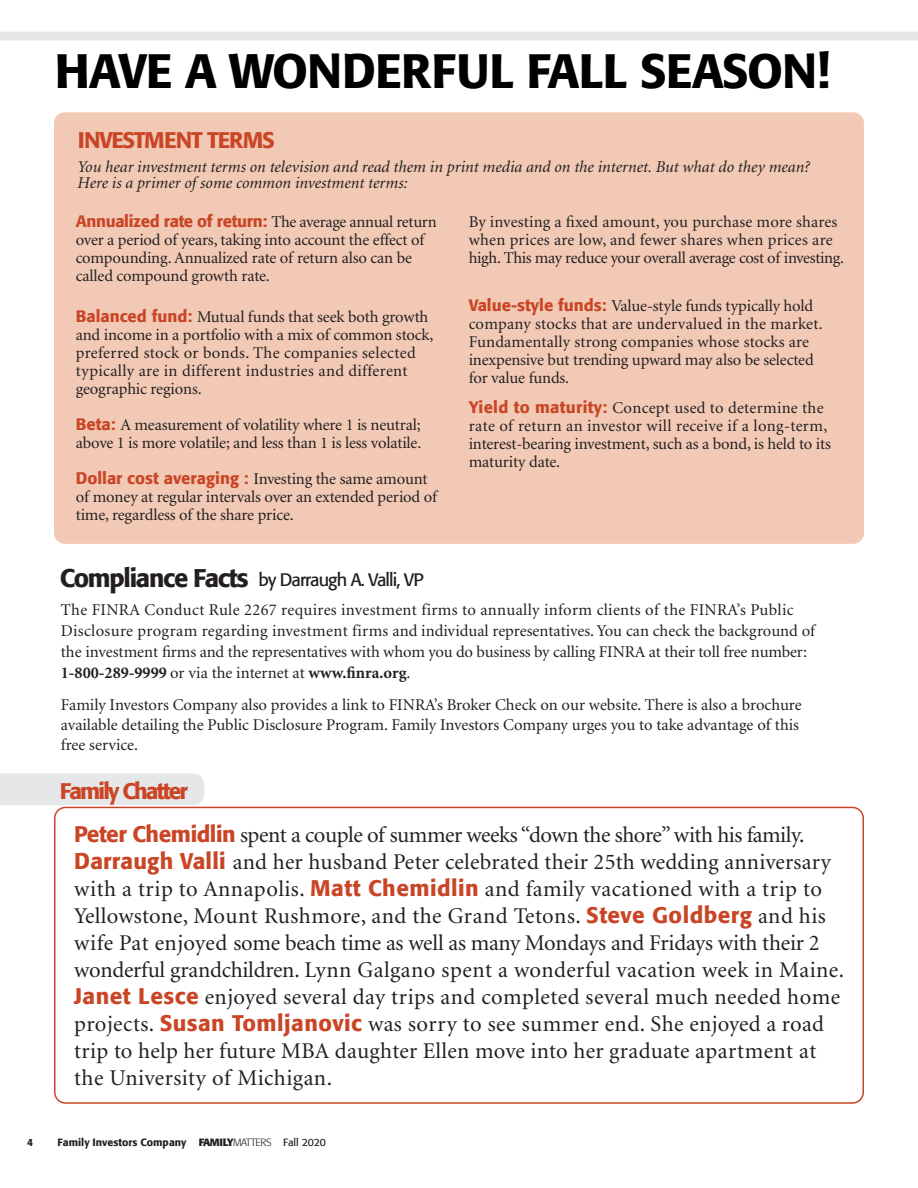
<style>
.page{position:relative;width:918px;height:1188px;background:#fff}
.page>*{position:absolute;margin:0;border:0;box-sizing:border-box;transform-origin:0 0}
.title_3_color{font:500 48px "Formata";letter-spacing:-.02em;color:#000}
.t1{font:500 25.5px "Formata";letter-spacing:-.05em;color:#231f20}
.t2{font:22.5px/27px "Minion";letter-spacing:.01em;color:#231f20}
.title_3_color-2{font:500 22.5px "Formata";letter-spacing:-.05em;color:#c94525}
.title_3_color-3{font:500 22.5px "Formata";letter-spacing:-.07em;color:#c94525}
.t3{font:18px "Formata";letter-spacing:-.05em;color:#231f20}
.t4{font:16.5px/18px "Minion";letter-spacing:-.005em;color:#231f20}
.t5{font:italic 16.5px/16.5px "Minion";color:#231f20}
.t6{font:500 10.5px "Formata";color:#231f20}
.s1{font-family:"Formata";font-weight:500;color:#c94525}
.s2{font-weight:700}
.s3{font-weight:300}
.s4{font-weight:400}
</style>
<div class="page">
<div style="left:54px;top:807px;width:810px;height:297px;border:2px solid #c94525;border-radius:11px"></div>
<div style="left:0;top:773px;width:204px;height:32px;background:#e6e7e9"></div>
<div style="left:54px;top:112px;width:810px;height:432px;background:#f1c9b5;border-radius:11px"></div>
<svg style="left:0;top:32px;width:918px;height:9px;background:#e7e8e9"></svg>
<p class="title_3_color" style="left:55px;top:41px;width:777px">HAVE A WONDERFUL FALL SEASON!</p>
<p class="title_3_color-2" style="left:78px;top:126px;width:198px">INVESTMENT TERMS</p>
<p class="t5" style="left:78px;top:159px;width:734px">You hear investment terms on television and read them in print media and on the internet. But what do they mean?<br>Here is a primer of some common investment terms:</p>
<p class="t4" style="left:76px;top:214px;width:363px"><span class="s1">Annualized rate of return:</span> The average annual return over a period of years, taking into account the effect of compounding. Annualized rate of return also can be called compound growth rate.</p>
<p class="t4" style="left:76px;top:308px;width:359px"><span class="s1">Balanced fund:</span> Mutual funds that seek both growth and income in a portfolio with a mix of common stock, preferred stock or bonds. The companies selected typically are in different industries and different geographic regions.</p>
<p class="t4" style="left:76px;top:416px;width:347px"><span class="s1">Beta:</span> A measurement of volatility where 1 is neutral; above 1 is more volatile; and less than 1 is less volatile.</p>
<p class="t4" style="left:76px;top:470px;width:363px"><span class="s1">Dollar cost averaging :</span> Investing the same amount of money at regular intervals over an extended period of time, regardless of the share price.</p>
<p class="t4" style="left:469px;top:214px;width:377px">By investing a fixed amount, you purchase more shares when prices are low, and fewer shares when prices are high. This may reduce your overall average cost of investing.</p>
<p class="t4" style="left:469px;top:298px;width:355px"><span class="s1">Value-style funds:</span> Value-style funds typically hold company stocks that are undervalued in the market.<br>Fundamentally strong companies whose stocks are inexpensive but trending upward may also be selected for value funds.</p>
<p class="t4" style="left:469px;top:400px;width:364px"><span class="s1">Yield to maturity:</span> Concept used to determine the rate of return an investor will receive if a long-term, interest-bearing investment, such as a bond, is held to its maturity date.</p>
<p class="t1" style="left:60px;top:562px;width:191px">Compliance Facts</p>
<p class="t3" style="left:258px;top:569px;width:167px">by Darraugh A. Valli, VP</p>
<p class="t4" style="left:61px;top:600px;width:756px;line-height:21px">The FINRA Conduct Rule 2267 requires investment firms to annually inform clients of the FINRA’s Public Disclosure program regarding investment firms and individual representatives. You can check the background of the investment firms and the representatives with whom you do business by calling FINRA at their toll free number:<br><span class="s2">1-800-289-9999</span> or via the internet at <span class="s2">www.finra.org</span>.</p>
<p class="t4" style="left:61px;top:696px;width:742px;line-height:19.8px">Family Investors Company also provides a link to FINRA’s Broker Check on our website. There is also a brochure available detailing the Public Disclosure Program. Family Investors Company urges you to take advantage of this free service.</p>
<p class="title_3_color-3" style="left:60px;top:777px;width:130px">Family Chatter</p>
<p class="t2" style="left:74px;top:822px;width:771px"><span class="s1">Peter Chemidlin</span> spent a couple of summer weeks “down the shore” with his family.<br><span class="s1">Darraugh Valli</span> and her husband Peter celebrated their 25th wedding anniversary with a trip to Annapolis. <span class="s1">Matt Chemidlin</span> and family vacationed with a trip to Yellowstone, Mount Rushmore, and the Grand Tetons. <span class="s1">Steve Goldberg</span> and his wife Pat enjoyed some beach time as well as many Mondays and Fridays with their 2 wonderful grandchildren. Lynn Galgano spent a wonderful vacation week in Maine.<br><span class="s1">Janet Lesce</span> enjoyed several day trips and completed several much needed home projects. <span class="s1">Susan Tomljanovic</span> was sorry to see summer end. She enjoyed a road trip to help her future MBA daughter Ellen move into her graduate apartment at the University of Michigan.</p>
<p class="t6" style="left:27px;top:1136px;width:8px">4</p>
<p class="t6" style="left:58px;top:1136px;width:270px">Family Investors Company <span class="s2">FAMILY</span><span class="s3">MATTERS</span> <span class="s4">Fall 2020</span></p>
</div>
